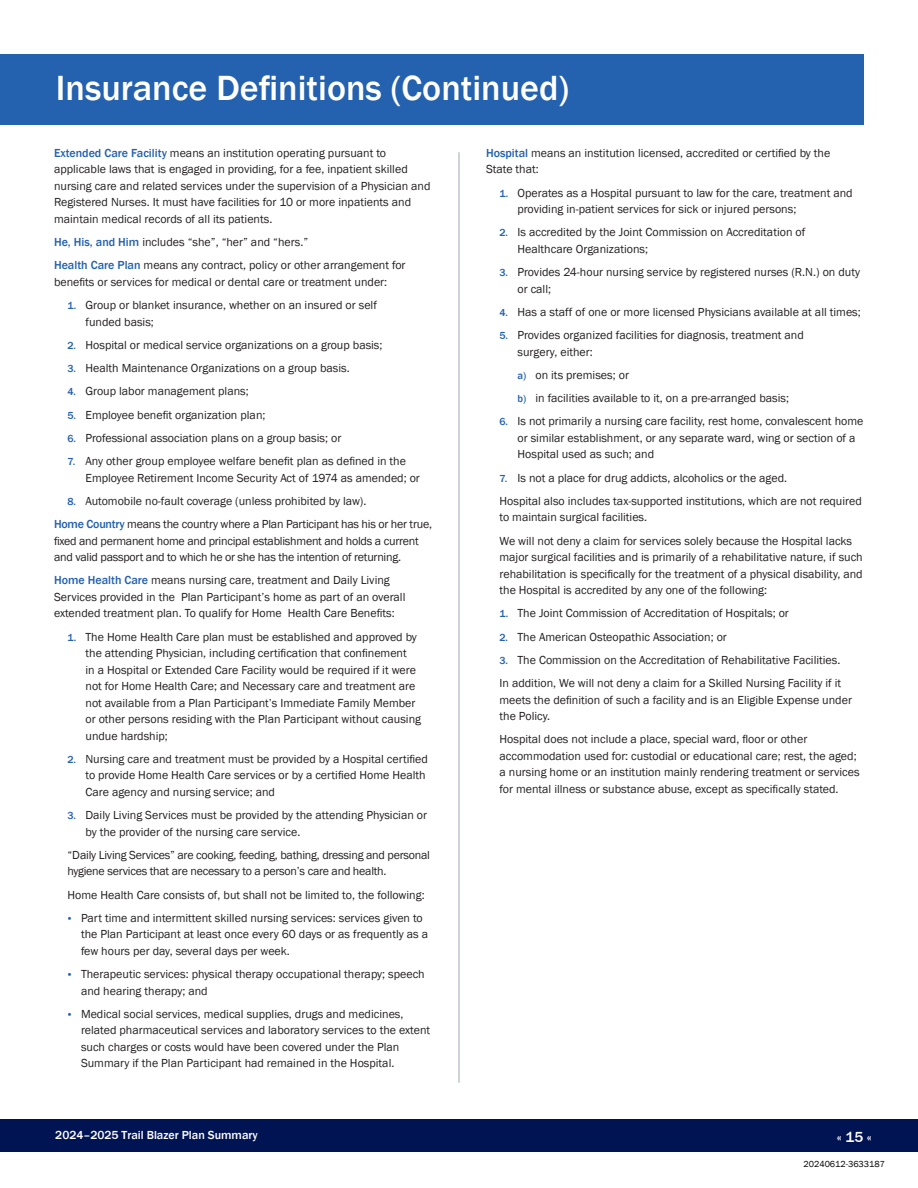
<style>
.page{position:relative;width:918px;height:1188px;background:#fff}
.page>*{position:absolute;margin:0;border:0;box-sizing:border-box;transform-origin:0 0}
.Headline_No-TOC{font:500 36px "Franklin Gothic";color:#fff}
.t1{font:500 15px "Franklin Gothic";color:#fff}
.Body_Definitions{font:12px/16.5px "Franklin Gothic";color:#231f20}
.Body_Definitions-2{font:12px/16.5px "Franklin Gothic";letter-spacing:-.02em;color:#231f20}
.Body{font:500 12px "Franklin Gothic";color:#fff}
.t2{font:9px "Franklin Gothic";color:#000}
.s1{font-weight:500;color:#2461ae}
.s2{font-weight:500;font-size:10.5px;color:#2461ae}
</style>
<div class="page">
<div style="left:0;top:1119px;width:918px;height:33px;background:#001353"></div>
<div style="left:0;top:54px;width:864px;height:70px;background:#2461ae"></div>
<hr style="left:458px;top:152px;width:2px;height:931px;background:#c0c5ca">
<p class="Headline_No-TOC" style="left:56px;top:66px;width:515px">Insurance Definitions (Continued)</p>
<p class="Body_Definitions" style="left:54px;top:145px;width:378px"><span class="s1">Extended Care Facility</span> means an institution operating pursuant to applicable laws that is engaged in providing, for a fee, inpatient skilled nursing care and related services under the supervision of a Physician and Registered Nurses. It must have facilities for 10 or more inpatients and maintain medical records of all its patients.</p>
<p class="Body_Definitions" style="left:54px;top:234px;width:256px"><span class="s1">He, His, and Him</span> includes “she”, “her” and “hers.”</p>
<p class="Body_Definitions" style="left:54px;top:257px;width:353px"><span class="s1">Health Care Plan</span> means any contract, policy or other arrangement for benefits or services for medical or dental care or treatment under:</p>
<p class="Body_Definitions" style="left:86px;top:297px;width:293px;text-indent:-18px"><span class="s2">1.</span> Group or blanket insurance, whether on an insured or self funded basis;</p>
<p class="Body_Definitions" style="left:68px;top:337px;width:317px"><span class="s2">2.</span> Hospital or medical service organizations on a group basis;</p>
<p class="Body_Definitions" style="left:68px;top:360px;width:284px"><span class="s2">3.</span> Health Maintenance Organizations on a group basis.</p>
<p class="Body_Definitions" style="left:68px;top:383px;width:183px"><span class="s2">4.</span> Group labor management plans;</p>
<p class="Body_Definitions" style="left:68px;top:407px;width:200px"><span class="s2">5.</span> Employee benefit organization plan;</p>
<p class="Body_Definitions" style="left:68px;top:430px;width:275px"><span class="s2">6.</span> Professional association plans on a group basis; or</p>
<p class="Body_Definitions" style="left:86px;top:453px;width:336px;text-indent:-18px"><span class="s2">7.</span> Any other group employee welfare benefit plan as defined in the<br>Employee Retirement Income Security Act of 1974 as amended; or</p>
<p class="Body_Definitions" style="left:68px;top:493px;width:301px"><span class="s2">8.</span> Automobile no-fault coverage (unless prohibited by law).</p>
<p class="Body_Definitions-2" style="left:54px;top:516px;width:380px"><span class="s1">Home Country</span> means the country where a Plan Participant has his or her true, fixed and permanent home and principal establishment and holds a current and valid passport and to which he or she has the intention of returning.</p>
<p class="Body_Definitions" style="left:54px;top:572px;width:353px"><span class="s1">Home Health Care</span> means nursing care, treatment and Daily Living<br>Services provided in the Plan Participant’s home as part of an overall extended treatment plan. To qualify for Home Health Care Benefits:</p>
<p class="Body_Definitions" style="left:86px;top:629px;width:337px;text-indent:-18px"><span class="s2">1.</span> The Home Health Care plan must be established and approved by the attending Physician, including certification that confinement<br>in a Hospital or Extended Care Facility would be required if it were not for Home Health Care; and Necessary care and treatment are not available from a Plan Participant’s Immediate Family Member or other persons residing with the Plan Participant without causing undue hardship;</p>
<p class="Body_Definitions" style="left:86px;top:751px;width:344px;text-indent:-18px"><span class="s2">2.</span> Nursing care and treatment must be provided by a Hospital certified to provide Home Health Care services or by a certified Home Health<br>Care agency and nursing service; and</p>
<p class="Body_Definitions" style="left:86px;top:807px;width:343px;text-indent:-18px"><span class="s2">3.</span> Daily Living Services must be provided by the attending Physician or by the provider of the nursing care service.</p>
<p class="Body_Definitions-2" style="left:68px;top:847px;width:364px">“Daily Living Services” are cooking, feeding, bathing, dressing and personal hygiene services that are necessary to a person’s care and health.</p>
<p class="Body_Definitions" style="left:68px;top:887px;width:359px">Home Health Care consists of, but shall not be limited to, the following:</p>
<p class="Body_Definitions" style="left:81px;top:910px;width:349px;text-indent:-15px"><span class="s2">•</span> Part time and intermittent skilled nursing services: services given to the Plan Participant at least once every 60 days or as frequently as a few hours per day, several days per week.</p>
<p class="Body_Definitions" style="left:81px;top:966px;width:345px;text-indent:-15px"><span class="s2">•</span> Therapeutic services: physical therapy occupational therapy; speech and hearing therapy; and</p>
<p class="Body_Definitions" style="left:81px;top:1006px;width:351px;text-indent:-15px"><span class="s2">•</span> Medical social services, medical supplies, drugs and medicines, related pharmaceutical services and laboratory services to the extent such charges or costs would have been covered under the Plan Summary if the Plan Participant had remained in the Hospital.</p>
<p class="Body_Definitions" style="left:486px;top:145px;width:346px"><span class="s1">Hospital</span> means an institution licensed, accredited or certified by the<br>State that:</p>
<p class="Body_Definitions" style="left:518px;top:185px;width:337px;text-indent:-18px"><span class="s2">1.</span> Operates as a Hospital pursuant to law for the care, treatment and providing in-patient services for sick or injured persons;</p>
<p class="Body_Definitions" style="left:518px;top:224px;width:289px;text-indent:-18px"><span class="s2">2.</span> Is accredited by the Joint Commission on Accreditation of<br>Healthcare Organizations;</p>
<p class="Body_Definitions" style="left:518px;top:264px;width:344px;text-indent:-18px"><span class="s2">3.</span> Provides 24-hour nursing service by registered nurses (R.N.) on duty or call;</p>
<p class="Body_Definitions" style="left:500px;top:304px;width:363px"><span class="s2">4.</span> Has a staff of one or more licensed Physicians available at all times;</p>
<p class="Body_Definitions" style="left:518px;top:327px;width:288px;text-indent:-18px"><span class="s2">5.</span> Provides organized facilities for diagnosis, treatment and surgery, either:</p>
<p class="Body_Definitions" style="left:518px;top:367px;width:113px"><span class="s2">a)</span> on its premises; or</p>
<p class="Body_Definitions" style="left:518px;top:390px;width:273px"><span class="s2">b)</span> in facilities available to it, on a pre-arranged basis;</p>
<p class="Body_Definitions" style="left:518px;top:413px;width:347px;text-indent:-18px"><span class="s2">6.</span> Is not primarily a nursing care facility, rest home, convalescent home or similar establishment, or any separate ward, wing or section of a<br>Hospital used as such; and</p>
<p class="Body_Definitions" style="left:500px;top:470px;width:289px"><span class="s2">7.</span> Is not a place for drug addicts, alcoholics or the aged.</p>
<p class="Body_Definitions" style="left:500px;top:493px;width:364px">Hospital also includes tax-supported institutions, which are not required to maintain surgical facilities.</p>
<p class="Body_Definitions" style="left:500px;top:533px;width:365px">We will not deny a claim for services solely because the Hospital lacks major surgical facilities and is primarily of a rehabilitative nature, if such rehabilitation is specifically for the treatment of a physical disability, and the Hospital is accredited by any one of the following:</p>
<p class="Body_Definitions" style="left:500px;top:605px;width:291px"><span class="s2">1.</span> The Joint Commission of Accreditation of Hospitals; or</p>
<p class="Body_Definitions" style="left:500px;top:629px;width:229px"><span class="s2">2.</span> The American Osteopathic Association; or</p>
<p class="Body_Definitions" style="left:500px;top:652px;width:342px"><span class="s2">3.</span> The Commission on the Accreditation of Rehabilitative Facilities.</p>
<p class="Body_Definitions" style="left:500px;top:675px;width:354px">In addition, We will not deny a claim for a Skilled Nursing Facility if it meets the definition of such a facility and is an Eligible Expense under the Policy.</p>
<p class="Body_Definitions" style="left:500px;top:731px;width:362px">Hospital does not include a place, special ward, floor or other accommodation used for: custodial or educational care; rest, the aged; a nursing home or an institution mainly rendering treatment or services for mental illness or substance abuse, except as specifically stated.</p>
<p class="Body" style="left:55px;top:1128px;width:204px">2024–2025 Trail Blazer Plan Summary</p>
<p class="t1" style="left:837px;top:1127px;width:36px">« 15 «</p>
<p class="t2" style="left:804px;top:1159px;width:83px">20240612-3633187</p>
</div>
